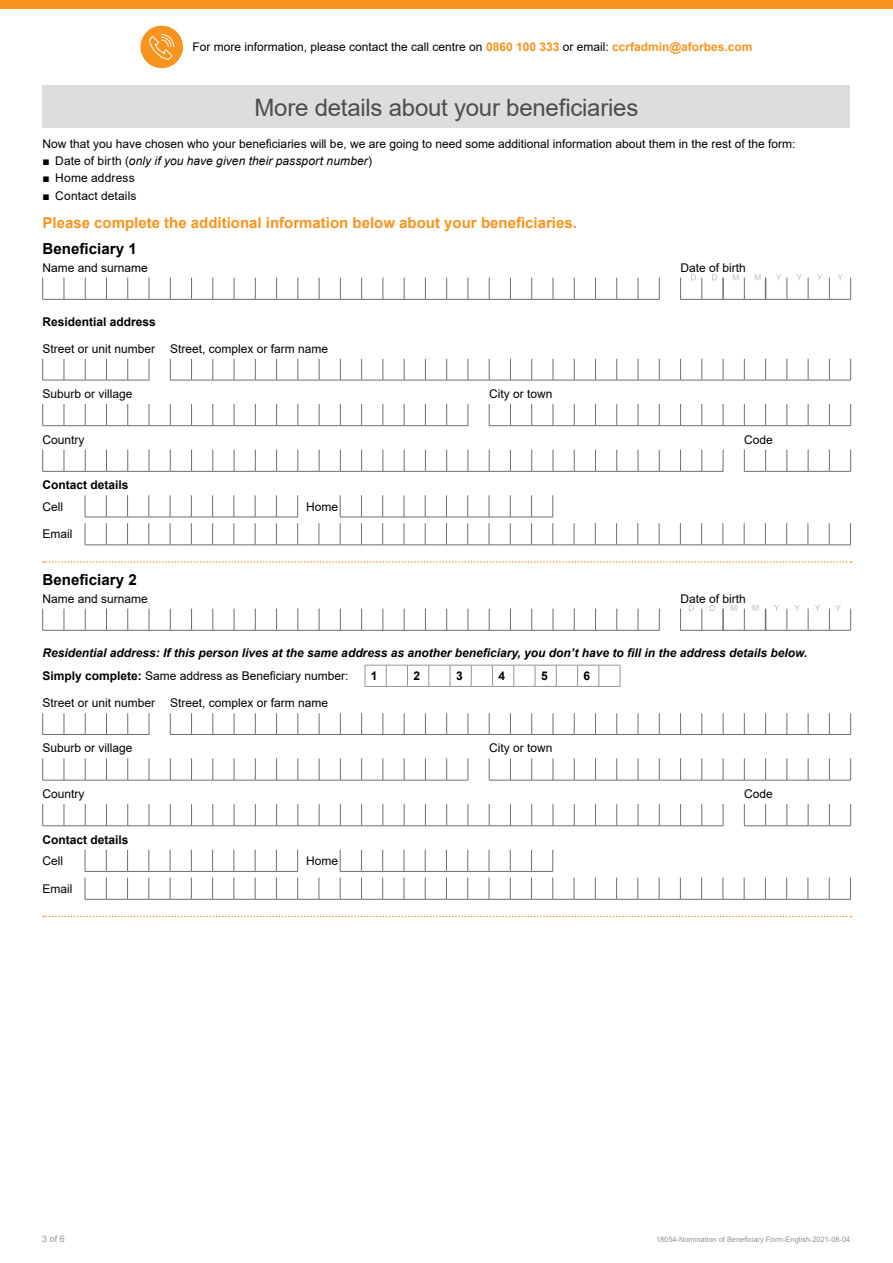
<style>
.page{position:relative;width:893px;height:1263px;background:#fff}
.page>*{position:absolute;margin:0;border:0;box-sizing:border-box;transform-origin:0 0}
.t1{font:24px "Arial";letter-spacing:-.01em;color:#4d4d4f}
.t2{font:700 15.15px "Arial";color:#000}
.t3{font:700 15px "Arial";color:#f7941e}
.t4{font:12px "Arial";color:#000}
.t5{font:italic 700 12px/23.5px "Arial";color:#000}
.t6{font:700 12px "Arial";color:#000}
.t7{font:italic 12px "Arial";letter-spacing:.01em;color:#000}
.t8{font:9px "Arial";color:#939598}
.t9{font:7.5px "Arial";color:#939598}
.s1{font-weight:700;color:#f7941e}
.s2{font-style:normal}
.s3{font-weight:400;font-style:normal}
</style>
<div class="page">
<svg style="left:42px;top:278px;width:618px;height:22px"></svg>
<svg style="left:42px;top:359px;width:108px;height:22px"></svg>
<svg style="left:170px;top:359px;width:681px;height:22px"></svg>
<svg style="left:42px;top:404px;width:427px;height:22px"></svg>
<svg style="left:489px;top:404px;width:362px;height:22px"></svg>
<svg style="left:42px;top:450px;width:682px;height:22px"></svg>
<svg style="left:744px;top:450px;width:107px;height:22px"></svg>
<svg style="left:85px;top:495px;width:766px;height:51px"></svg>
<svg style="left:43px;top:561px;width:808px;height:2px"></svg>
<svg style="left:42px;top:609px;width:618px;height:22px"></svg>
<svg style="left:365px;top:665px;width:256px;height:22px"></svg>
<svg style="left:42px;top:713px;width:108px;height:22px"></svg>
<svg style="left:170px;top:713px;width:681px;height:22px"></svg>
<svg style="left:42px;top:758px;width:427px;height:23px"></svg>
<svg style="left:489px;top:758px;width:362px;height:23px"></svg>
<svg style="left:42px;top:804px;width:682px;height:22px"></svg>
<svg style="left:744px;top:804px;width:107px;height:22px"></svg>
<svg style="left:85px;top:850px;width:213px;height:22px"></svg>
<svg style="left:340px;top:850px;width:214px;height:22px"></svg>
<svg style="left:85px;top:878px;width:766px;height:22px"></svg>
<svg style="left:43px;top:916px;width:808px;height:1px"></svg>
<div style="left:0;top:0;width:893px;height:8px;background:#f7941e"></div>
<div style="left:140px;top:26px;width:43px;height:42px;background:#f7941e;border-radius:50%"></div>
<svg style="left:149px;top:34px;width:26px;height:26px"></svg>
<div style="left:43px;top:85px;width:807px;height:43px;background:#dcddde"></div>
<svg style="left:680px;top:605px;width:171px;height:26px"></svg>
<svg style="left:680px;top:274px;width:171px;height:26px"></svg>
<p class="t4" style="left:192px;top:39px;width:561px">For more information, please contact the call centre on <span class="s1">0860 100 333</span> or email: <span class="s1">ccrfadmin@aforbes.com</span></p>
<h1 class="t1" style="left:255px;top:91px;width:385px">More details about your beneficiaries</h1>
<p class="t4" style="left:43px;top:136px;width:755px">Now that you have chosen who your beneficiaries will be, we are going to need some additional information about them in the rest of the form:</p>
<p class="t7" style="left:43px;top:153px;width:331px"><span class="s2">■ Date of birth (</span>only if you have given their passport number<span class="s2">)</span></p>
<p class="t4" style="left:43px;top:170px;width:94px">■ Home address</p>
<p class="t4" style="left:43px;top:187px;width:95px">■ Contact details</p>
<p class="t3" style="left:43px;top:212px;width:536px">Please complete the additional information below about your beneficiaries.</p>
<p class="t2" style="left:43px;top:238px;width:96px">Beneficiary 1</p>
<p class="t4" style="left:43px;top:259px;width:107px">Name and surname</p>
<p class="t4" style="left:680px;top:259px;width:67px">Date of birth</p>
<p class="t6" style="left:43px;top:313px;width:115px">Residential address</p>
<p class="t4" style="left:43px;top:340px;width:287px">Street or unit number Street, complex or farm name</p>
<p class="t4" style="left:43px;top:385px;width:92px">Suburb or village</p>
<p class="t4" style="left:489px;top:385px;width:65px">City or town</p>
<p class="t4" style="left:43px;top:431px;width:44px">Country</p>
<p class="t4" style="left:744px;top:431px;width:30px">Code</p>
<p class="t6" style="left:43px;top:477px;width:88px">Contact details</p>
<p class="t4" style="left:43px;top:498px;width:22px">Cell</p>
<p class="t4" style="left:306px;top:498px;width:34px">Home</p>
<p class="t4" style="left:43px;top:526px;width:31px">Email</p>
<p class="t2" style="left:43px;top:569px;width:96px">Beneficiary 2</p>
<p class="t4" style="left:43px;top:590px;width:107px">Name and surname</p>
<p class="t4" style="left:680px;top:590px;width:67px">Date of birth</p>
<p class="t5" style="left:43px;top:641px;width:766px">Residential address: If this person lives at the same address as another beneficiary, you don’t have to fill in the address details below.<br><span class="s2">Simply complete:</span> <span class="s3">Same address as Beneficiary number:</span></p>
<p class="t6" style="left:371px;top:667px;width:8px">1</p>
<p class="t6" style="left:413px;top:667px;width:8px">2</p>
<p class="t6" style="left:456px;top:667px;width:8px">3</p>
<p class="t6" style="left:498px;top:667px;width:8px">4</p>
<p class="t6" style="left:541px;top:667px;width:8px">5</p>
<p class="t6" style="left:584px;top:667px;width:8px">6</p>
<p class="t4" style="left:42px;top:695px;width:287px">Street or unit number Street, complex or farm name</p>
<p class="t4" style="left:43px;top:740px;width:92px">Suburb or village</p>
<p class="t4" style="left:489px;top:740px;width:65px">City or town</p>
<p class="t4" style="left:43px;top:786px;width:44px">Country</p>
<p class="t4" style="left:744px;top:786px;width:30px">Code</p>
<p class="t6" style="left:43px;top:831px;width:88px">Contact details</p>
<p class="t4" style="left:43px;top:852px;width:22px">Cell</p>
<p class="t4" style="left:306px;top:852px;width:34px">Home</p>
<p class="t4" style="left:43px;top:880px;width:31px">Email</p>
<p class="t8" style="left:42px;top:1232px;width:24px">3 of 6</p>
<p class="t9" style="left:656px;top:1234px;width:196px">18054-Nomination of Beneficiary Form-English-2021-08-04</p>
</div>
